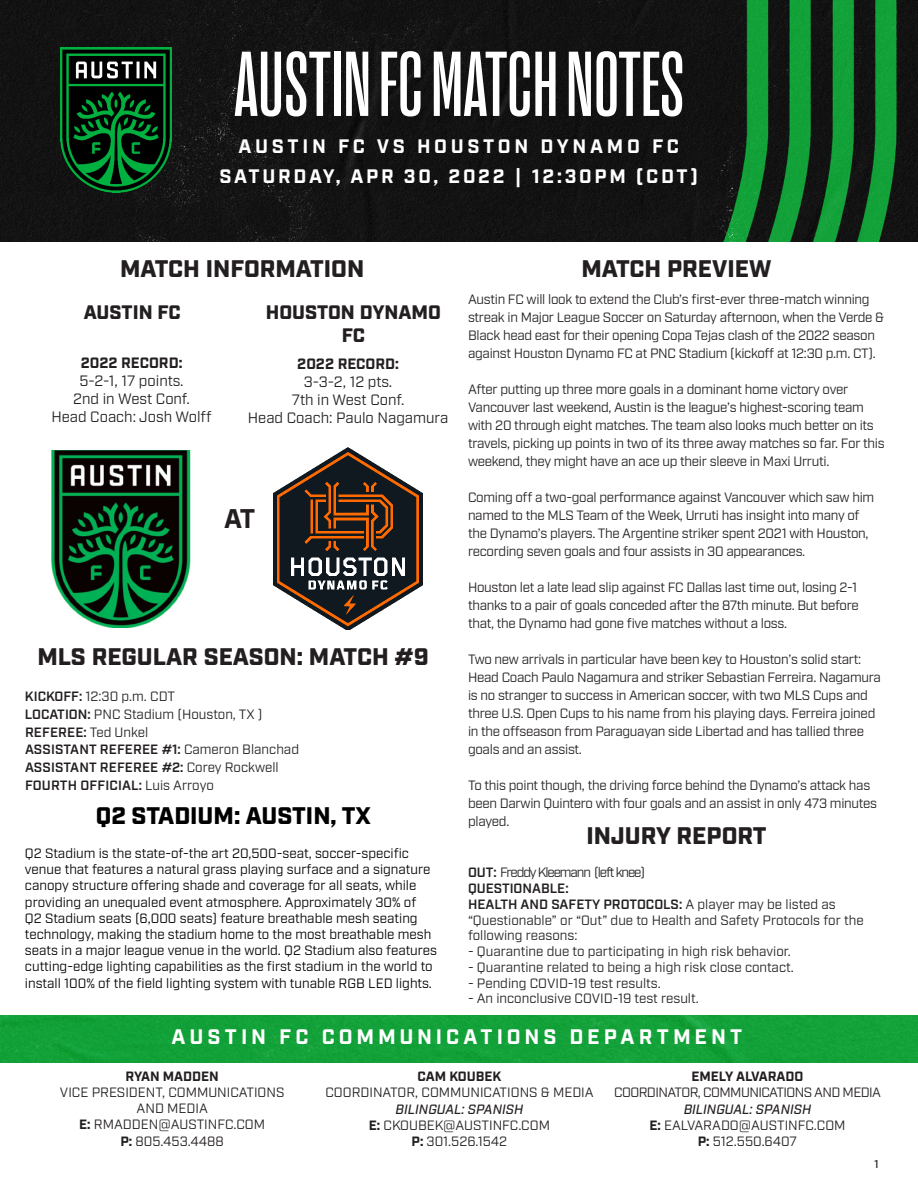
<style>
.page{position:relative;width:918px;height:1188px;background:#fff}
.page>*{position:absolute;margin:0;border:0;box-sizing:border-box;transform-origin:0 0}
.t1{font:90px "Action Cond Medium Grade 1";color:#fff}
.t2{font:700 27px "Industry";color:#231f20}
.t3{font:900 24px "Industry";color:#231f20}
.t4{font:900 24px "Industry";color:#000}
.t5{font:700 21px "Industry";letter-spacing:.185em;color:#fff}
.t6{font:700 19.5px "Industry";letter-spacing:.155em;color:#fff}
.t7{font:700 19.5px "Industry";letter-spacing:.19em;color:#fff}
.t8{font:900 19.5px/23.4px "Industry";color:#231f20;text-align:center}
.t9{font:15px "Industry";color:#231f20}
.t10{font:700 15px "Industry";color:#231f20}
.t11{font:13.5px/18px "Industry";letter-spacing:-.02em;color:#231f20}
.t12{font:13.5px/16.2px "Industry";color:#000}
.t13{font:13.5px "Industry";color:#231f20}
.t14{font:600 13.5px "Industry";letter-spacing:.005em;color:#231f20}
.t15{font:13.5px "Industry";letter-spacing:-.04em;color:#231f20}
.t16{font:italic 500 13.5px "Industry";color:#231f20}
.t17{font:700 13.5px "Industry";color:#231f20}
.t18{font:13.5px "Industry";letter-spacing:-.08em;color:#231f20}
.t19{font:500 11.25px "Industry";color:#231f20;scale:1.06 1}
.s1{font-weight:600}
.s2{font-weight:400}
.s3{font-weight:700}
</style>
<div class="page">
<img style="left:0;top:0;width:918px;height:241px">
<div style="left:0;top:1015px;width:918px;height:47px;background:#13a239"></div>
<img style="left:60px;top:48px;width:111px;height:144px">
<img style="left:273px;top:448px;width:150px;height:182px">
<img style="left:51px;top:451px;width:140px;height:176px">
<p class="t1" style="left:234px;top:37px;width:452px">AUSTIN FC MATCH NOTES</p>
<p class="t7" style="left:239px;top:135px;width:442px">AUSTIN FC VS HOUSTON DYNAMO FC</p>
<p class="t6" style="left:220px;top:165px;width:480px">SATURDAY, APR 30, 2022 | 12:30PM (CDT)</p>
<p class="t3" style="left:120px;top:254px;width:246px">MATCH INFORMATION</p>
<p class="t8" style="left:84px;top:301px;width:98px">AUSTIN FC</p>
<p class="t8" style="left:266px;top:301px;width:177px">HOUSTON DYNAMO<br>FC</p>
<p class="t10" style="left:81px;top:354px;width:103px">2022 RECORD:</p>
<p class="t9" style="left:79px;top:372px;width:106px">5-2-1, 17 points.</p>
<p class="t9" style="left:73px;top:390px;width:118px">2nd in West Conf.</p>
<p class="t9" style="left:51px;top:408px;width:162px">Head Coach: Josh Wolff</p>
<p class="t10" style="left:297px;top:355px;width:103px">2022 RECORD:</p>
<p class="t9" style="left:304px;top:373px;width:90px">3-3-2, 12 pts.</p>
<p class="t9" style="left:292px;top:391px;width:114px">7th in West Conf.</p>
<p class="t9" style="left:248px;top:409px;width:202px">Head Coach: Paulo Nagamura</p>
<p class="t2" style="left:224px;top:503px;width:33px">AT</p>
<p class="t3" style="left:37px;top:643px;width:393px">MLS REGULAR SEASON: MATCH #9</p>
<p class="t11" style="left:25px;top:688px;width:152px"><span class="s1">KICKOFF:</span> 12:30 p.m. CDT</p>
<p class="t13" style="left:25px;top:707px;width:239px"><span class="s1">LOCATION:</span> PNC Stadium (Houston, TX )</p>
<p class="t14" style="left:25px;top:725px;width:125px">REFEREE: <span class="s2">Ted Unkel</span></p>
<p class="t14" style="left:25px;top:741px;width:276px">ASSISTANT REFEREE #1: <span class="s2">Cameron Blanchad</span></p>
<p class="t14" style="left:25px;top:759px;width:255px">ASSISTANT REFEREE #2: <span class="s2">Corey Rockwell</span></p>
<p class="t14" style="left:25px;top:777px;width:190px">FOURTH OFFICIAL: <span class="s2">Luis Arroyo</span></p>
<p class="t4" style="left:96px;top:801px;width:277px">Q2 STADIUM: AUSTIN, TX</p>
<p class="t12" style="left:25px;top:845px;width:414px">Q2 Stadium is the state-of-the art 20,500-seat, soccer-specific venue that features a natural grass playing surface and a signature canopy structure offering shade and coverage for all seats, while providing an unequaled event atmosphere. Approximately 30% of<br>Q2 Stadium seats (6,000 seats) feature breathable mesh seating technology, making the stadium home to the most breathable mesh seats in a major league venue in the world. Q2 Stadium also features cutting-edge lighting capabilities as the first stadium in the world to install 100% of the field lighting system with tunable RGB LED lights.</p>
<p class="t3" style="left:582px;top:254px;width:192px">MATCH PREVIEW</p>
<p class="t11" style="left:468px;top:290px;width:418px">Austin FC will look to extend the Club’s first-ever three-match winning streak in Major League Soccer on Saturday afternoon, when the Verde &amp; Black head east for their opening Copa Tejas clash of the 2022 season against Houston Dynamo FC at PNC Stadium (kickoff at 12:30 p.m. CT).</p>
<p class="t11" style="left:468px;top:380px;width:418px">After putting up three more goals in a dominant home victory over Vancouver last weekend, Austin is the league’s highest-scoring team with 20 through eight matches. The team also looks much better on its travels, picking up points in two of its three away matches so far. For this weekend, they might have an ace up their sleeve in Maxi Urruti.</p>
<p class="t11" style="left:468px;top:488px;width:408px">Coming off a two-goal performance against Vancouver which saw him named to the MLS Team of the Week, Urruti has insight into many of the Dynamo’s players. The Argentine striker spent 2021 with Houston, recording seven goals and four assists in 30 appearances.</p>
<p class="t11" style="left:468px;top:578px;width:392px">Houston let a late lead slip against FC Dallas last time out, losing 2-1 thanks to a pair of goals conceded after the 87th minute. But before that, the Dynamo had gone five matches without a loss.</p>
<p class="t11" style="left:468px;top:650px;width:414px">Two new arrivals in particular have been key to Houston’s solid start:<br>Head Coach Paulo Nagamura and striker Sebastian Ferreira. Nagamura is no stranger to success in American soccer, with two MLS Cups and three U.S. Open Cups to his name from his playing days. Ferreira joined in the offseason from Paraguayan side Libertad and has tallied three goals and an assist.</p>
<p class="t11" style="left:468px;top:776px;width:411px">To this point though, the driving force behind the Dynamo’s attack has been Darwin Quintero with four goals and an assist in only 473 minutes played.</p>
<p class="t3" style="left:587px;top:821px;width:182px">INJURY REPORT</p>
<p class="t18" style="left:468px;top:865px;width:179px"><span class="s1">OUT:</span> Freddy Kleemann (left knee)</p>
<p class="t14" style="left:468px;top:880px;width:102px">QUESTIONABLE:</p>
<p class="t14" style="left:468px;top:896px;width:369px">HEALTH AND SAFETY PROTOCOLS: <span class="s2">A player may be listed as</span></p>
<p class="t13" style="left:468px;top:912px;width:397px">“Questionable” or “Out” due to Health and Safety Protocols for the</p>
<p class="t13" style="left:468px;top:928px;width:111px">following reasons:</p>
<p class="t13" style="left:468px;top:943px;width:324px">- Quarantine due to participating in high risk behavior.</p>
<p class="t13" style="left:468px;top:959px;width:327px">- Quarantine related to being a high risk close contact.</p>
<p class="t13" style="left:468px;top:975px;width:194px">- Pending COVID-19 test results.</p>
<p class="t13" style="left:468px;top:991px;width:232px">- An inconclusive COVID-19 test result.</p>
<p class="t5" style="left:171px;top:1024px;width:572px">AUSTIN FC COMMUNICATIONS DEPARTMENT</p>
<p class="t17" style="left:691px;top:1068px;width:114px">EMELY ALVARADO</p>
<p class="t15" style="left:614px;top:1085px;width:269px">COORDINATOR, COMMUNICATIONS AND MEDIA</p>
<p class="t16" style="left:684px;top:1101px;width:129px">BILINGUAL: SPANISH</p>
<p class="t13" style="left:649px;top:1117px;width:198px"><span class="s3">E:</span> EALVARADO@AUSTINFC.COM</p>
<p class="t13" style="left:698px;top:1133px;width:101px"><span class="s3">P:</span> 512.550.6407</p>
<p class="t17" style="left:125px;top:1068px;width:95px">RYAN MADDEN</p>
<p class="t13" style="left:60px;top:1084px;width:226px">VICE PRESIDENT, COMMUNICATIONS</p>
<p class="t13" style="left:137px;top:1101px;width:73px">AND MEDIA</p>
<p class="t13" style="left:79px;top:1117px;width:187px"><span class="s3">E:</span> RMADDEN@AUSTINFC.COM</p>
<p class="t13" style="left:120px;top:1133px;width:105px"><span class="s3">P:</span> 805.453.4488</p>
<p class="t17" style="left:417px;top:1068px;width:86px">CAM KOUBEK</p>
<p class="t13" style="left:325px;top:1085px;width:270px">COORDINATOR, COMMUNICATIONS &amp; MEDIA</p>
<p class="t16" style="left:396px;top:1101px;width:129px">BILINGUAL: SPANISH</p>
<p class="t13" style="left:369px;top:1117px;width:183px"><span class="s3">E:</span> CKOUBEK@AUSTINFC.COM</p>
<p class="t13" style="left:412px;top:1133px;width:97px"><span class="s3">P:</span> 301.526.1542</p>
<p class="t19" style="left:874px;top:1157px;width:6px">1</p>
</div>
